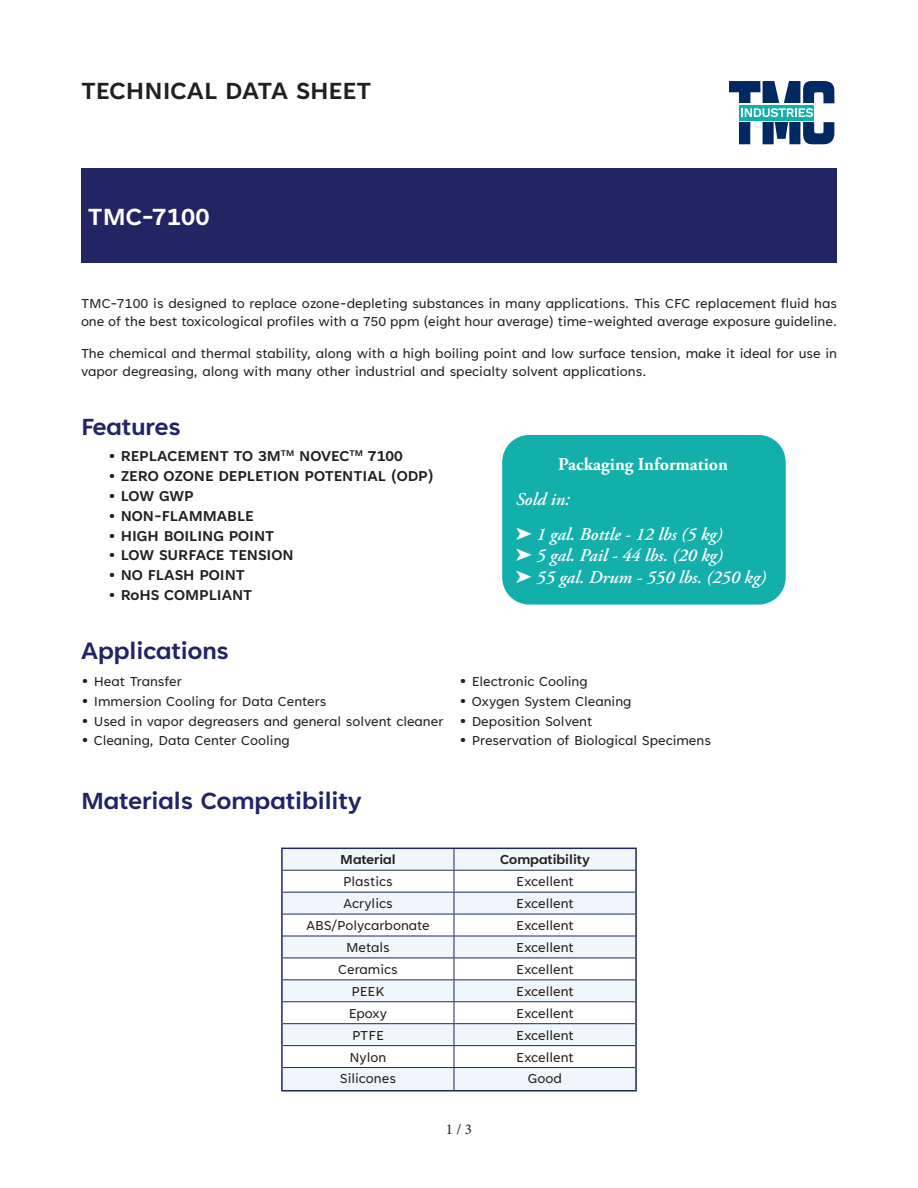
<style>
.page{position:relative;width:918px;height:1188px;background:#fff}
.page>*{position:absolute;margin:0;border:0;box-sizing:border-box;transform-origin:0 0}
.TDS_Topics{font:700 27px "Tenorite";color:#222563}
.SDS_TDS{font:700 27px "Tenorite";color:#231f20}
.TDS_Title{font:700 27px "Tenorite";color:#fff}
.Paragraph_Style_2{font:italic 600 18px "Adobe Garamond Pro";color:#fff}
.Sidebar_Title{font:700 18px "Adobe Garamond Pro";color:#fff}
.Sidebar_Body{font:italic 600 18px "Adobe Garamond Pro";color:#fff}
.Bullet_List{font:700 16.5px "Tenorite";color:#231f20}
.Body-Roman_space{font:15px/18px "Tenorite";color:#231f20}
.Body-Roman{font:15px "Tenorite";color:#231f20}
.Body-Roman-2{font:700 15px "Tenorite";color:#231f20}
.t1{font:15px "Minion Pro";color:#231f20}
.s1{font-weight:700;font-size:16.5px}
</style>
<div class="page">
<svg style="left:729px;top:81px;width:105px;height:63px"></svg>
<div style="left:81px;top:169px;width:756px;height:94px;background:#222563"></div>
<svg style="left:283px;top:849px;width:352px;height:241px;fill:#f0f7fb"></svg>
<hr style="left:281px;top:848px;width:173px;height:1px;background:#222563">
<hr style="left:281px;top:849px;width:2px;height:21px;background:#222563">
<hr style="left:454px;top:848px;width:183px;height:1px;background:#222563">
<hr style="left:635px;top:849px;width:2px;height:21px;background:#222563">
<hr style="left:281px;top:870px;width:2px;height:22px;background:#222563">
<hr style="left:635px;top:870px;width:2px;height:22px;background:#222563">
<hr style="left:281px;top:892px;width:2px;height:22px;background:#222563">
<hr style="left:635px;top:892px;width:2px;height:22px;background:#222563">
<hr style="left:281px;top:914px;width:2px;height:22px;background:#222563">
<hr style="left:635px;top:914px;width:2px;height:22px;background:#222563">
<hr style="left:281px;top:936px;width:2px;height:22px;background:#222563">
<hr style="left:635px;top:936px;width:2px;height:22px;background:#222563">
<hr style="left:281px;top:958px;width:2px;height:22px;background:#222563">
<hr style="left:635px;top:958px;width:2px;height:22px;background:#222563">
<hr style="left:281px;top:980px;width:2px;height:22px;background:#222563">
<hr style="left:635px;top:980px;width:2px;height:22px;background:#222563">
<hr style="left:281px;top:1002px;width:2px;height:22px;background:#222563">
<hr style="left:635px;top:1002px;width:2px;height:22px;background:#222563">
<hr style="left:281px;top:1024px;width:2px;height:22px;background:#222563">
<hr style="left:635px;top:1024px;width:2px;height:22px;background:#222563">
<hr style="left:281px;top:1046px;width:2px;height:22px;background:#222563">
<hr style="left:635px;top:1046px;width:2px;height:22px;background:#222563">
<hr style="left:281px;top:1068px;width:2px;height:22px;background:#222563">
<hr style="left:635px;top:1068px;width:2px;height:22px;background:#222563">
<hr style="left:281px;top:1090px;width:173px;height:2px;background:#222563">
<hr style="left:454px;top:1090px;width:183px;height:2px;background:#222563">
<hr style="left:283px;top:870px;width:171px;height:1px;background:#222563">
<hr style="left:454px;top:870px;width:181px;height:1px;background:#222563">
<hr style="left:283px;top:892px;width:171px;height:1px;background:#222563">
<hr style="left:454px;top:892px;width:181px;height:1px;background:#222563">
<hr style="left:283px;top:914px;width:171px;height:1px;background:#222563">
<hr style="left:454px;top:914px;width:181px;height:1px;background:#222563">
<hr style="left:283px;top:936px;width:171px;height:1px;background:#222563">
<hr style="left:454px;top:936px;width:181px;height:1px;background:#222563">
<hr style="left:283px;top:958px;width:171px;height:1px;background:#222563">
<hr style="left:454px;top:958px;width:181px;height:1px;background:#222563">
<hr style="left:283px;top:979px;width:171px;height:1px;background:#222563">
<hr style="left:454px;top:979px;width:181px;height:1px;background:#222563">
<hr style="left:283px;top:1001px;width:171px;height:1px;background:#222563">
<hr style="left:454px;top:1001px;width:181px;height:1px;background:#222563">
<hr style="left:283px;top:1023px;width:171px;height:1px;background:#222563">
<hr style="left:454px;top:1023px;width:181px;height:1px;background:#222563">
<hr style="left:283px;top:1045px;width:171px;height:1px;background:#222563">
<hr style="left:454px;top:1045px;width:181px;height:1px;background:#222563">
<hr style="left:283px;top:1067px;width:171px;height:1px;background:#222563">
<hr style="left:454px;top:1067px;width:181px;height:1px;background:#222563">
<svg style="left:454px;top:849px;width:1px;height:241px"></svg>
<div style="left:502px;top:435px;width:284px;height:170px;background:#13afaa;border-radius:27px"></div>
<p class="SDS_TDS" style="left:81px;top:77px;width:292px">TECHNICAL DATA SHEET</p>
<p class="TDS_Title" style="left:88px;top:203px;width:123px">TMC-7100</p>
<p class="Body-Roman_space" style="left:81px;top:295px;width:758px">TMC-7100 is designed to replace ozone-depleting substances in many applications. This CFC replacement fluid has one of the best toxicological profiles with a 750 ppm (eight hour average) time-weighted average exposure guideline.</p>
<p class="Body-Roman_space" style="left:81px;top:345px;width:757px">The chemical and thermal stability, along with a high boiling point and low surface tension, make it ideal for use in vapor degreasing, along with many other industrial and specialty solvent applications.</p>
<p class="TDS_Topics" style="left:81px;top:413px;width:101px">Features</p>
<p class="Bullet_List" style="left:108px;top:448px;width:296px">• REPLACEMENT TO 3M<sup>TM</sup> NOVEC<sup>TM</sup> 7100</p>
<p class="Bullet_List" style="left:108px;top:468px;width:327px">• ZERO OZONE DEPLETION POTENTIAL (ODP)</p>
<p class="Bullet_List" style="left:108px;top:488px;width:87px">• LOW GWP</p>
<p class="Bullet_List" style="left:108px;top:507px;width:147px">• NON-FLAMMABLE</p>
<p class="Bullet_List" style="left:108px;top:527px;width:168px">• HIGH BOILING POINT</p>
<p class="Bullet_List" style="left:108px;top:547px;width:187px">• LOW SURFACE TENSION</p>
<p class="Bullet_List" style="left:108px;top:567px;width:139px">• NO FLASH POINT</p>
<p class="Bullet_List" style="left:108px;top:587px;width:146px">• RoHS COMPLIANT</p>
<p class="Sidebar_Title" style="left:558px;top:453px;width:171px">Packaging Information</p>
<p class="Sidebar_Body" style="left:516px;top:489px;width:56px">Sold in:</p>
<p class="Paragraph_Style_2" style="left:516px;top:524px;width:208px">➤ 1 gal. Bottle - 12 lbs (5 kg)</p>
<p class="Paragraph_Style_2" style="left:516px;top:545px;width:209px">➤ 5 gal. Pail - 44 lbs. (20 kg)</p>
<p class="Paragraph_Style_2" style="left:516px;top:567px;width:252px">➤ 55 gal. Drum - 550 lbs. (250 kg)</p>
<p class="TDS_Topics" style="left:81px;top:637px;width:149px">Applications</p>
<p class="Body-Roman" style="left:81px;top:674px;width:102px"><span class="s1">•</span> Heat Transfer</p>
<p class="Body-Roman" style="left:459px;top:674px;width:130px"><span class="s1">•</span> Electronic Cooling</p>
<p class="Body-Roman" style="left:81px;top:693px;width:247px"><span class="s1">•</span> Immersion Cooling for Data Centers</p>
<p class="Body-Roman" style="left:459px;top:693px;width:174px"><span class="s1">•</span> Oxygen System Cleaning</p>
<p class="Body-Roman" style="left:81px;top:713px;width:513px"><span class="s1">•</span> Used in vapor degreasers and general solvent cleaner <span class="s1">•</span> Deposition Solvent</p>
<p class="Body-Roman" style="left:81px;top:733px;width:210px"><span class="s1">•</span> Cleaning, Data Center Cooling</p>
<p class="Body-Roman" style="left:459px;top:733px;width:253px"><span class="s1">•</span> Preservation of Biological Specimens</p>
<p class="TDS_Topics" style="left:81px;top:787px;width:282px">Materials Compatibility</p>
<p class="Body-Roman-2" style="left:340px;top:852px;width:57px">Material</p>
<p class="Body-Roman-2" style="left:500px;top:852px;width:91px">Compatibility</p>
<p class="Body-Roman" style="left:343px;top:874px;width:51px">Plastics</p>
<p class="Body-Roman" style="left:516px;top:874px;width:59px">Excellent</p>
<p class="Body-Roman" style="left:343px;top:896px;width:51px">Acrylics</p>
<p class="Body-Roman" style="left:516px;top:896px;width:59px">Excellent</p>
<p class="Body-Roman" style="left:306px;top:918px;width:125px">ABS/Polycarbonate</p>
<p class="Body-Roman" style="left:516px;top:918px;width:59px">Excellent</p>
<p class="Body-Roman" style="left:346px;top:940px;width:45px">Metals</p>
<p class="Body-Roman" style="left:516px;top:940px;width:59px">Excellent</p>
<p class="Body-Roman" style="left:338px;top:961px;width:61px">Ceramics</p>
<p class="Body-Roman" style="left:516px;top:961px;width:59px">Excellent</p>
<p class="Body-Roman" style="left:351px;top:983px;width:34px">PEEK</p>
<p class="Body-Roman" style="left:516px;top:983px;width:59px">Excellent</p>
<p class="Body-Roman" style="left:349px;top:1005px;width:40px">Epoxy</p>
<p class="Body-Roman" style="left:516px;top:1005px;width:59px">Excellent</p>
<p class="Body-Roman" style="left:352px;top:1027px;width:33px">PTFE</p>
<p class="Body-Roman" style="left:516px;top:1027px;width:59px">Excellent</p>
<p class="Body-Roman" style="left:349px;top:1049px;width:38px">Nylon</p>
<p class="Body-Roman" style="left:516px;top:1049px;width:59px">Excellent</p>
<p class="Body-Roman" style="left:340px;top:1071px;width:57px">Silicones</p>
<p class="Body-Roman" style="left:528px;top:1071px;width:36px">Good</p>
<p class="t1" style="left:446px;top:1119px;width:28px">1 / 3</p>
</div>
